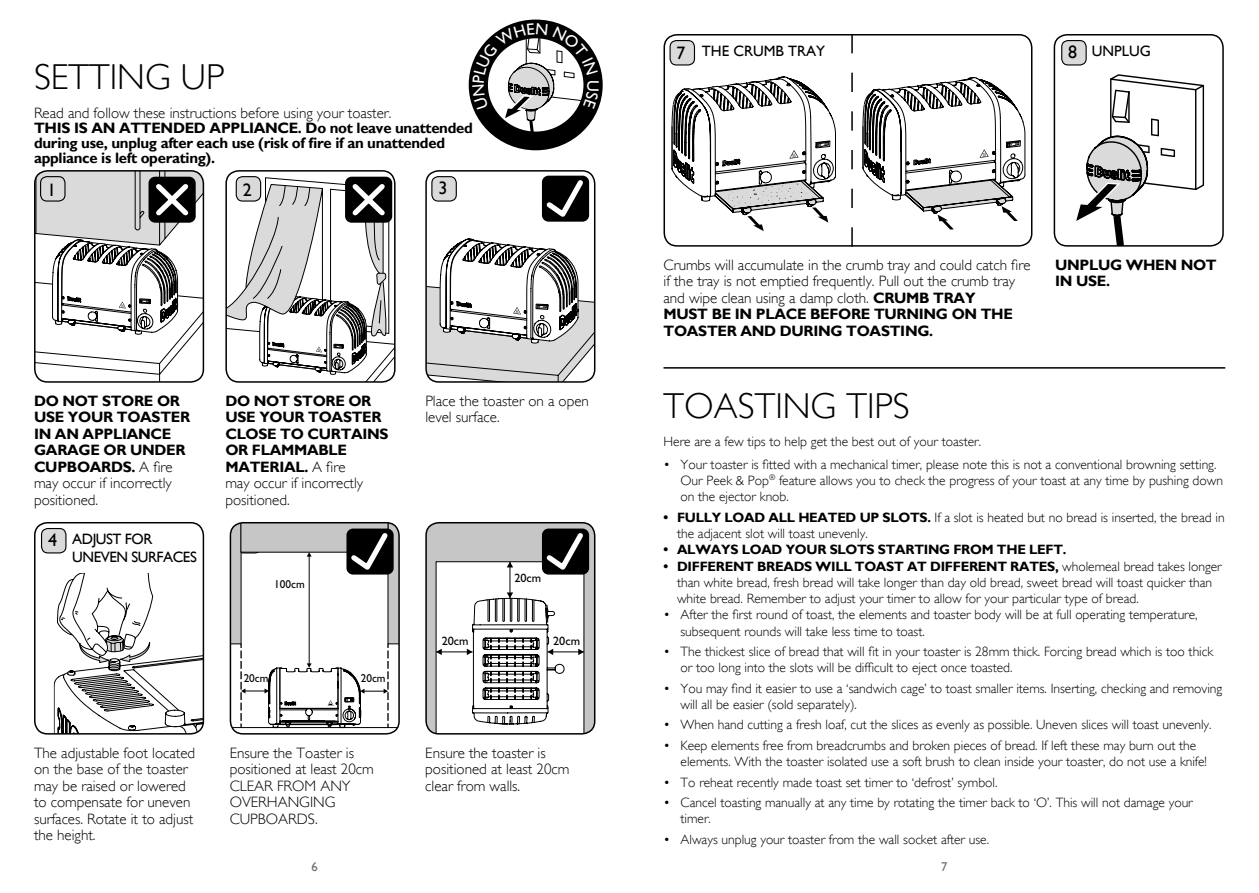
<style>
.page{position:relative;width:1259px;height:893px;background:#fff}
.page>*{position:absolute;margin:0;border:0;box-sizing:border-box;transform-origin:0 0}
.t1{font:300 36px "Gill Sans";color:#000}
.t2{font:18px "Gill Sans";color:#000}
.t3{font:300 15px/16.5px "Gill Sans";color:#000}
.t4{font:700 15px/16.5px "Gill Sans";letter-spacing:-.02em;color:#000}
.t5{font:15px/18px "Gill Sans";letter-spacing:-.03em;color:#000}
.t6{font:15px "Gill Sans";color:#000}
.t7{font:300 13.5px/16.2px "Gill Sans";color:#000}
.t8{font:700 13.5px "Gill Sans";letter-spacing:-.02em;color:#000}
.t9{font:12.75px "Gill Sans";color:#706f6f}
.t10{font:12.15px "Gill Sans";color:#000}
.t11{font:11.55px "Gill Sans";color:#000}
.s1{font-weight:300}
.s2{font-size:18px}
.s3{font-weight:700}
</style>
<div class="page">
<svg style="left:54px;top:551px;width:149px;height:181px"></svg>
<div style="left:34px;top:522px;width:170px;height:213px;border:2px solid #000;border-radius:13px"></div>
<div style="left:42px;top:528px;width:24px;height:25px;background:#dadada;border-radius:6px"></div>
<div style="left:41px;top:528px;width:25px;height:25px;border:1px solid #000;border-radius:6px"></div>
<div style="left:469px;top:20px;width:133px;height:130px;background:#000;border-radius:50%"></div>
<svg style="left:426px;top:171px;width:169px;height:211px"></svg>
<svg style="left:230px;top:523px;width:169px;height:211px"></svg>
<svg style="left:426px;top:523px;width:169px;height:211px"></svg>
<svg style="left:35px;top:171px;width:168px;height:211px"></svg>
<svg style="left:226px;top:171px;width:169px;height:211px"></svg>
<svg style="left:1076px;top:74px;width:128px;height:170px"></svg>
<div style="left:1053px;top:34px;width:170px;height:213px;border:2px solid #000;border-radius:13px"></div>
<div style="left:1061px;top:41px;width:25px;height:24px;background:#dadada;border-radius:6px"></div>
<div style="left:1061px;top:40px;width:25px;height:26px;border:1px solid #000;border-radius:6px"></div>
<svg style="left:671px;top:77px;width:165px;height:154px"></svg>
<div style="left:663px;top:34px;width:369px;height:213px;border:2px solid #000;border-radius:13px"></div>
<div style="left:670px;top:41px;width:24px;height:24px;background:#dadada;border-radius:6px"></div>
<div style="left:669px;top:40px;width:26px;height:26px;border:1px solid #000;border-radius:6px"></div>
<hr style="left:663px;top:367px;width:562px;height:2px;background:#000">
<div style="left:72px;top:541px;width:123px;height:31px;background:#fff"></div>
<svg style="left:862px;top:77px;width:163px;height:153px"></svg>
<svg style="left:851px;top:34px;width:2px;height:213px"></svg>
<svg style="left:472px;top:23px;width:127px;height:109px"></svg>
<h1 class="t1" style="left:34px;top:56px;width:192px">SETTING UP</h1>
<p class="t3" style="left:34px;top:105px;width:359px">Read and follow these instructions before using your toaster.</p>
<p class="t4" style="left:34px;top:120px;width:440px;line-height:15px">THIS IS AN ATTENDED APPLIANCE. Do not leave unattended during use, unplug after each use (risk of fire if an unattended appliance is left operating).</p>
<h2 class="t2" style="left:47px;top:179px;width:10px">1</h2>
<h2 class="t2" style="left:243px;top:179px;width:10px">2</h2>
<h2 class="t2" style="left:438px;top:177px;width:10px">3</h2>
<p class="t4" style="left:34px;top:392px;width:158px">DO NOT STORE OR<br>USE YOUR TOASTER<br>IN AN APPLIANCE<br>GARAGE OR UNDER<br>CUPBOARDS. <span class="s1">A fire may occur if incorrectly positioned.</span></p>
<h2 class="t2" style="left:48px;top:529px;width:10px">4</h2>
<p class="t5" style="left:72px;top:530px;width:126px">ADJUST FOR<br>UNEVEN SURFACES</p>
<p class="t3" style="left:34px;top:744px;width:163px">The adjustable foot located on the base of the toaster may be raised or lowered to compensate for uneven surfaces. Rotate it to adjust the height.</p>
<p class="t4" style="left:225px;top:392px;width:165px">DO NOT STORE OR<br>USE YOUR TOASTER<br>CLOSE TO CURTAINS<br>OR FLAMMABLE<br>MATERIAL. <span class="s1">A fire<br>may occur if incorrectly positioned.</span></p>
<p class="t11" style="left:274px;top:577px;width:32px">100cm</p>
<p class="t11" style="left:244px;top:672px;width:26px">20cm</p>
<p class="t11" style="left:361px;top:672px;width:26px">20cm</p>
<p class="t3" style="left:425px;top:392px;width:165px">Place the toaster on a open level surface.</p>
<p class="t10" style="left:442px;top:633px;width:28px">20cm</p>
<p class="t10" style="left:514px;top:571px;width:28px">20cm</p>
<p class="t10" style="left:553px;top:633px;width:28px">20cm</p>
<p class="t3" style="left:230px;top:744px;width:146px">Ensure the Toaster is positioned at least 20cm<br>CLEAR FROM ANY<br>OVERHANGING<br>CUPBOARDS.</p>
<p class="t3" style="left:425px;top:744px;width:146px">Ensure the toaster is positioned at least 20cm clear from walls.</p>
<h2 class="t2" style="left:676px;top:43px;width:10px">7</h2>
<p class="t6" style="left:702px;top:42px;width:125px">THE CRUMB TRAY</p>
<p class="t5" style="left:1068px;top:42px;width:84px"><span class="s2">8</span> UNPLUG</p>
<p class="t3" style="left:663px;top:256px;width:368px">Crumbs will accumulate in the crumb tray and could catch fire if the tray is not emptied frequently. Pull out the crumb tray and wipe clean using a damp cloth. <span class="s3">CRUMB TRAY<br>MUST BE IN PLACE BEFORE TURNING ON THE TOASTER AND DURING TOASTING.</span></p>
<p class="t4" style="left:1055px;top:256px;width:163px">UNPLUG WHEN NOT<br>IN USE.</p>
<h1 class="t1" style="left:663px;top:385px;width:248px">TOASTING TIPS</h1>
<p class="t7" style="left:663px;top:433px;width:319px">Here are a few tips to help get the best out of your toaster.</p>
<p class="t7" style="left:680px;top:456px;width:544px;text-indent:-17px">• Your toaster is fitted with a mechanical timer, please note this is not a conventional browning setting.<br>Our Peek &amp; Pop<sup>®</sup> feature allows you to check the progress of your toast at any time by pushing down on the ejector knob.</p>
<p class="t7" style="left:677px;top:509px;width:549px;text-indent:-14px"><span class="s3">• FULLY LOAD ALL HEATED UP SLOTS.</span> If a slot is heated but no bread is inserted, the bread in the adjacent slot will toast unevenly.</p>
<p class="t8" style="left:663px;top:542px;width:404px">• ALWAYS LOAD YOUR SLOTS STARTING FROM THE LEFT.</p>
<p class="t7" style="left:677px;top:558px;width:546px;text-indent:-14px"><span class="s3">• DIFFERENT BREADS WILL TOAST AT DIFFERENT RATES,</span> wholemeal bread takes longer than white bread, fresh bread will take longer than day old bread, sweet bread will toast quicker than white bread. Remember to adjust your timer to allow for your particular type of bread.</p>
<p class="t7" style="left:680px;top:607px;width:518px;text-indent:-17px">• After the first round of toast, the elements and toaster body will be at full operating temperature, subsequent rounds will take less time to toast.</p>
<p class="t7" style="left:680px;top:643px;width:534px;text-indent:-17px">• The thickest slice of bread that will fit in your toaster is 28mm thick. Forcing bread which is too thick or too long into the slots will be difficult to eject once toasted.</p>
<p class="t7" style="left:680px;top:680px;width:543px;text-indent:-17px">• You may find it easier to use a ‘sandwich cage’ to toast smaller items. Inserting, checking and removing will all be easier (sold separately).</p>
<p class="t7" style="left:663px;top:717px;width:549px">• When hand cutting a fresh loaf, cut the slices as evenly as possible. Uneven slices will toast unevenly.</p>
<p class="t7" style="left:680px;top:737px;width:528px;text-indent:-17px">• Keep elements free from breadcrumbs and broken pieces of bread. If left these may burn out the elements. With the toaster isolated use a soft brush to clean inside your toaster, do not use a knife!</p>
<p class="t7" style="left:663px;top:774px;width:335px">• To reheat recently made toast set timer to ‘defrost’ symbol.</p>
<p class="t7" style="left:680px;top:794px;width:514px;text-indent:-17px">• Cancel toasting manually at any time by rotating the timer back to ‘O’. This will not damage your timer.</p>
<p class="t7" style="left:663px;top:831px;width:327px">• Always unplug your toaster from the wall socket after use.</p>
<p class="t9" style="left:311px;top:859px;width:8px">6</p>
<p class="t9" style="left:941px;top:859px;width:8px">7</p>
</div>
